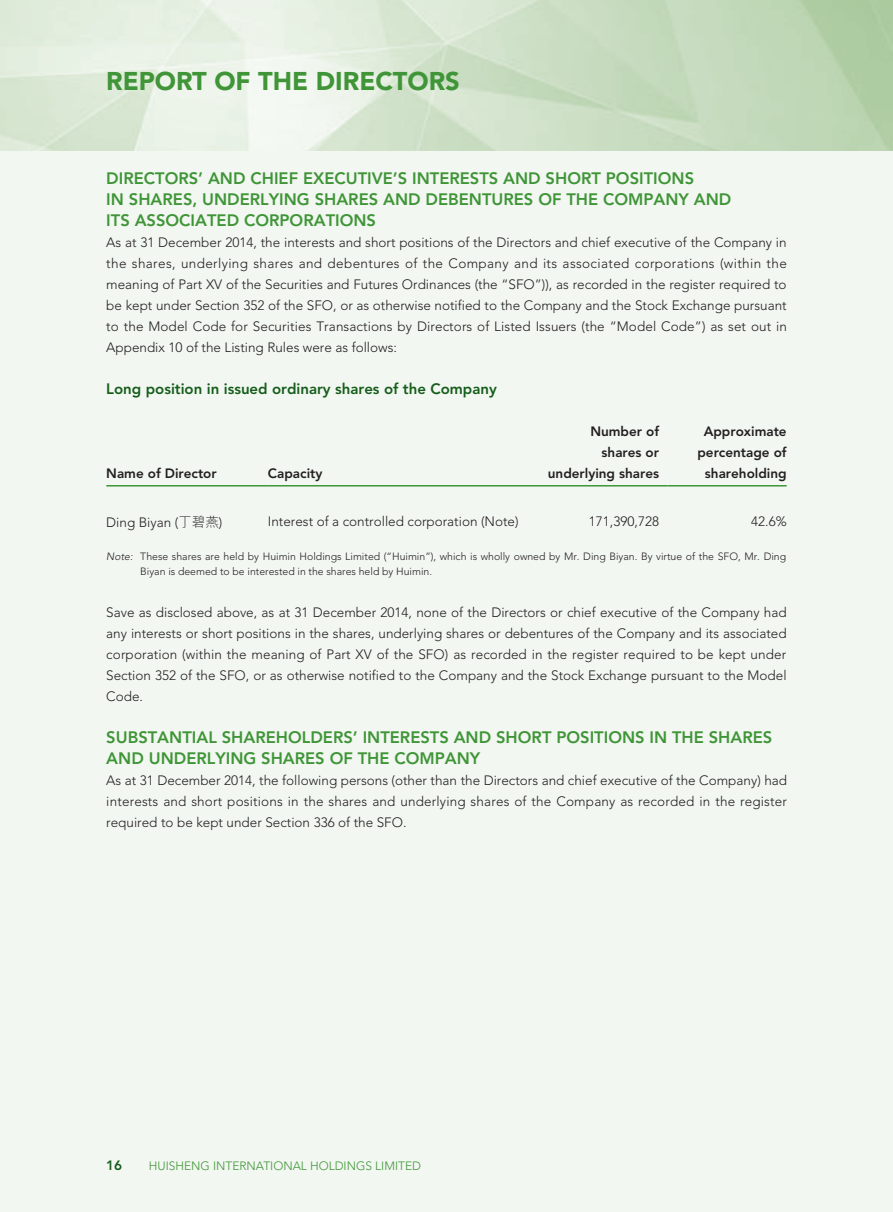
<style>
.page{position:relative;width:893px;height:1212px;background:#fff}
.page>*{position:absolute;margin:0;border:0;box-sizing:border-box;transform-origin:0 0}
.t1{font:900 25.5px "Avenir LT Std";color:#3f9537}
._01_H1{font:800 16.5px/21px "Avenir LT Std";color:#3f9537}
._02_H2{font:800 15px "Avenir LT Std";color:#165d1b}
._00_txt{font:300 13.5px/21px "Avenir LT Std";color:#231f20;text-align:justify}
._50_Table_txt{font:800 13.5px "Avenir LT Std";color:#231f20}
._50_Table_txt-2{font:300 13.5px "Avenir LT Std";color:#231f20}
.t2{font:800 13.5px "Avenir LT Std";color:#165d1b}
.t3{font:300 12px "Avenir LT Std";color:#3f9537}
._06_Notes{font:300 10.5px/15px "Avenir LT Std";color:#231f20}
.s1{font-family:"M Hei HK"}
.s2{font-style:italic}
</style>
<div class="page">
<div style="left:0;top:151px;width:893px;height:1061px;background:#f2f7f1"></div>
<hr style="left:106px;top:485px;width:162px;height:1px;background:#3f9537">
<hr style="left:268px;top:485px;width:272px;height:1px;background:#3f9537">
<hr style="left:540px;top:485px;width:128px;height:1px;background:#3f9537">
<hr style="left:668px;top:485px;width:119px;height:1px;background:#3f9537">
<h1 class="t1" style="left:106px;top:66px;width:355px">REPORT OF THE DIRECTORS</h1>
<p class="_01_H1" style="left:106px;top:168px;width:627px">DIRECTORS’ AND CHIEF EXECUTIVE’S INTERESTS AND SHORT POSITIONS<br>IN SHARES, UNDERLYING SHARES AND DEBENTURES OF THE COMPANY AND<br>ITS ASSOCIATED CORPORATIONS</p>
<p class="_00_txt" style="left:106px;top:232px;width:682px">As at 31 December 2014, the interests and short positions of the Directors and chief executive of the Company in the shares, underlying shares and debentures of the Company and its associated corporations (within the meaning of Part XV of the Securities and Futures Ordinances (the “SFO”)), as recorded in the register required to be kept under Section 352 of the SFO, or as otherwise notified to the Company and the Stock Exchange pursuant to the Model Code for Securities Transactions by Directors of Listed Issuers (the “Model Code”) as set out in Appendix 10 of the Listing Rules were as follows:</p>
<p class="_02_H2" style="left:106px;top:380px;width:392px">Long position in issued ordinary shares of the Company</p>
<p class="_50_Table_txt" style="left:106px;top:465px;width:112px">Name of Director</p>
<p class="_50_Table_txt" style="left:268px;top:465px;width:56px">Capacity</p>
<p class="_50_Table_txt" style="left:590px;top:423px;width:70px">Number of</p>
<p class="_50_Table_txt" style="left:602px;top:444px;width:59px">shares or</p>
<p class="_50_Table_txt" style="left:548px;top:465px;width:113px">underlying shares</p>
<p class="_50_Table_txt" style="left:704px;top:423px;width:84px">Approximate</p>
<p class="_50_Table_txt" style="left:697px;top:444px;width:91px">percentage of</p>
<p class="_50_Table_txt" style="left:705px;top:465px;width:83px">shareholding</p>
<p class="_50_Table_txt-2" style="left:106px;top:514px;width:118px">Ding Biyan (<span class="s1">丁碧燕</span>)</p>
<p class="_50_Table_txt-2" style="left:268px;top:514px;width:252px">Interest of a controlled corporation (Note)</p>
<p class="_50_Table_txt-2" style="left:589px;top:514px;width:72px">171,390,728</p>
<p class="_50_Table_txt-2" style="left:751px;top:514px;width:37px">42.6%</p>
<p class="_06_Notes" style="left:140px;top:549px;width:647px;text-indent:-34px"><span class="s2">Note:</span> These shares are held by Huimin Holdings Limited (“Huimin”), which is wholly owned by Mr. Ding Biyan. By virtue of the SFO, Mr. Ding<br>Biyan is deemed to be interested in the shares held by Huimin.</p>
<p class="_00_txt" style="left:106px;top:602px;width:682px">Save as disclosed above, as at 31 December 2014, none of the Directors or chief executive of the Company had any interests or short positions in the shares, underlying shares or debentures of the Company and its associated corporation (within the meaning of Part XV of the SFO) as recorded in the register required to be kept under Section 352 of the SFO, or as otherwise notified to the Company and the Stock Exchange pursuant to the Model Code.</p>
<p class="_01_H1" style="left:106px;top:727px;width:668px">SUBSTANTIAL SHAREHOLDERS’ INTERESTS AND SHORT POSITIONS IN THE SHARES<br>AND UNDERLYING SHARES OF THE COMPANY</p>
<p class="_00_txt" style="left:106px;top:770px;width:682px">As at 31 December 2014, the following persons (other than the Directors and chief executive of the Company) had interests and short positions in the shares and underlying shares of the Company as recorded in the register required to be kept under Section 336 of the SFO.</p>
<p class="t2" style="left:106px;top:1157px;width:17px">16</p>
<p class="t3" style="left:149px;top:1159px;width:274px">HUISHENG INTERNATIONAL HOLDINGS LIMITED</p>
</div>
